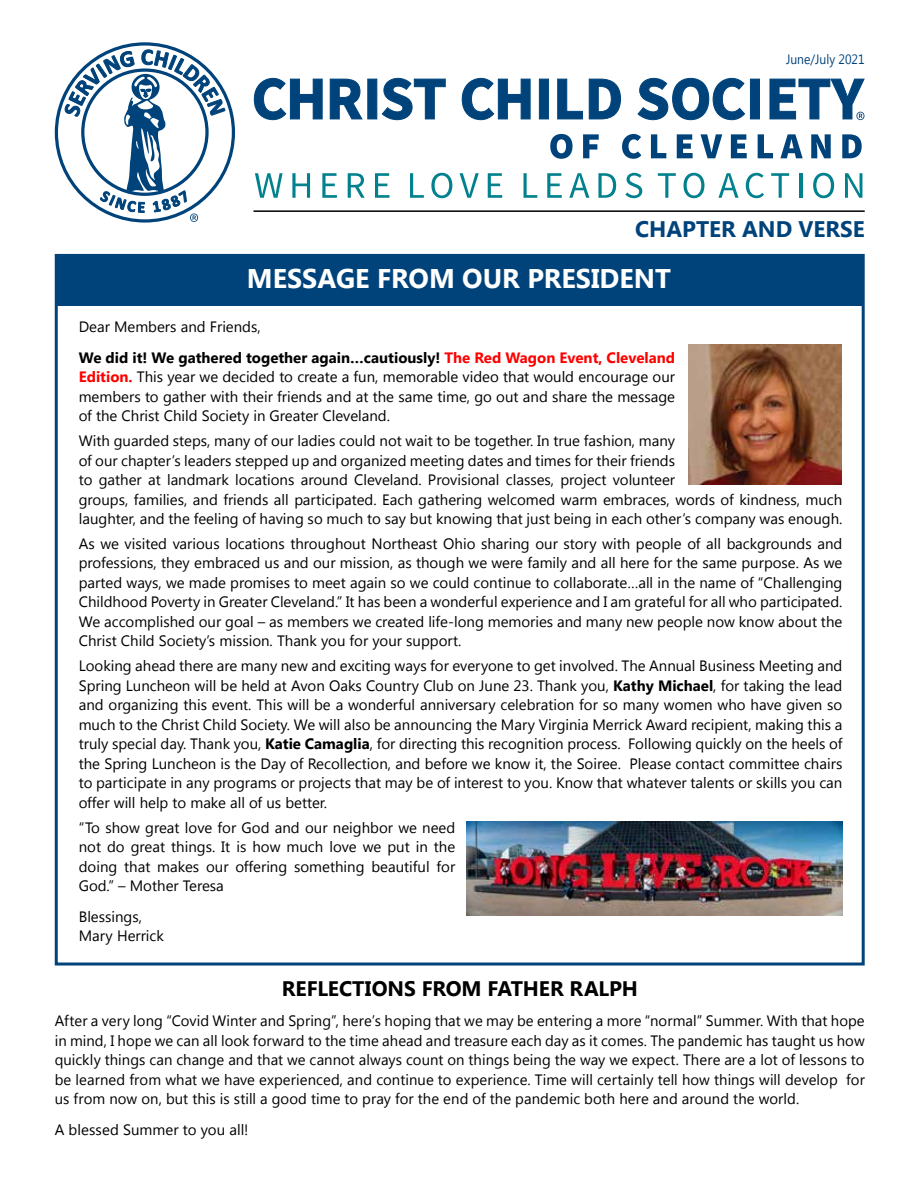
<style>
.page{position:relative;width:918px;height:1188px;background:#fff}
.page>*{position:absolute;margin:0;border:0;box-sizing:border-box;transform-origin:0 0}
.t1{font:700 27px "Segoe UI";color:#fff}
.t2{font:700 22.5px "Segoe UI";color:#00437b}
.t3{font:700 21px "Segoe UI";letter-spacing:-.005em;color:#000}
.t4{font:15px/19.5px "Segoe UI";color:#000;text-align:justify}
.t5{font:700 15px/30.3px "Segoe UI";color:#000}
.t6{font:13.5px "Segoe UI";color:#00437b;scale:.9 1}
.s1{font-weight:400}
.s2{color:#f00}
.s3{font-weight:700;color:#f00}
.s4{font-weight:700}
</style>
<div class="page">
<div style="left:56px;top:254px;width:808px;height:51px;background:#00437b"></div>
<svg style="left:253px;top:77px;width:70px;height:44px"></svg>
<svg style="left:329px;top:78px;width:34px;height:42px"></svg>
<div style="left:367px;top:79px;width:10px;height:40px;background:#00437b;border:1px solid #00437b"></div>
<svg style="left:381px;top:77px;width:65px;height:44px"></svg>
<svg style="left:461px;top:77px;width:70px;height:44px"></svg>
<div style="left:539px;top:79px;width:10px;height:40px;background:#00437b"></div>
<svg style="left:557px;top:78px;width:64px;height:42px"></svg>
<svg style="left:637px;top:77px;width:108px;height:44px"></svg>
<div style="left:750px;top:79px;width:10px;height:40px;background:#00437b"></div>
<svg style="left:255px;top:173px;width:28px;height:25px"></svg>
<svg style="left:292px;top:173px;width:18px;height:25px"></svg>
<svg style="left:322px;top:173px;width:15px;height:25px"></svg>
<svg style="left:348px;top:173px;width:17px;height:25px"></svg>
<svg style="left:375px;top:173px;width:15px;height:25px"></svg>
<svg style="left:410px;top:173px;width:14px;height:25px"></svg>
<svg style="left:431px;top:173px;width:21px;height:25px"></svg>
<svg style="left:460px;top:173px;width:19px;height:25px"></svg>
<svg style="left:488px;top:173px;width:14px;height:25px"></svg>
<svg style="left:524px;top:173px;width:13px;height:25px"></svg>
<svg style="left:547px;top:173px;width:15px;height:25px"></svg>
<svg style="left:569px;top:173px;width:20px;height:25px"></svg>
<svg style="left:598px;top:173px;width:18px;height:25px"></svg>
<svg style="left:625px;top:173px;width:17px;height:25px"></svg>
<svg style="left:658px;top:173px;width:18px;height:25px"></svg>
<svg style="left:684px;top:173px;width:20px;height:25px"></svg>
<svg style="left:718px;top:173px;width:21px;height:25px"></svg>
<svg style="left:746px;top:173px;width:18px;height:25px"></svg>
<svg style="left:771px;top:173px;width:18px;height:25px"></svg>
<hr style="left:799px;top:173px;width:3px;height:25px;background:#00818d">
<svg style="left:813px;top:173px;width:21px;height:25px"></svg>
<svg style="left:845px;top:173px;width:17px;height:25px"></svg>
<svg style="left:550px;top:134px;width:23px;height:25px"></svg>
<svg style="left:583px;top:134px;width:16px;height:24px"></svg>
<svg style="left:622px;top:134px;width:19px;height:25px"></svg>
<svg style="left:651px;top:134px;width:15px;height:24px"></svg>
<svg style="left:677px;top:134px;width:16px;height:24px"></svg>
<svg style="left:700px;top:134px;width:22px;height:24px"></svg>
<svg style="left:731px;top:134px;width:16px;height:24px"></svg>
<svg style="left:758px;top:134px;width:15px;height:24px"></svg>
<svg style="left:780px;top:134px;width:23px;height:24px"></svg>
<svg style="left:811px;top:134px;width:20px;height:24px"></svg>
<svg style="left:842px;top:134px;width:20px;height:24px"></svg>
<svg style="left:55px;top:42px;width:180px;height:181px"></svg>
<svg style="left:769px;top:78px;width:96px;height:42px"></svg>
<hr style="left:253px;top:210px;width:612px;height:2px;background:#000">
<img style="left:689px;top:345px;width:152px;height:139px">
<img style="left:466px;top:822px;width:376px;height:93px">
<p class="t6" style="left:786px;top:49px;width:89px">June/July 2021</p>
<h2 class="t2" style="left:635px;top:213px;width:231px">CHAPTER AND VERSE</h2>
<h1 class="t1" style="left:247px;top:260px;width:426px">MESSAGE FROM OUR PRESIDENT</h1>
<p class="t5" style="left:79px;top:311px;width:598px"><span class="s1">Dear Members and Friends,<br></span>We did it! We gathered together again…cautiously! <span class="s2">The Red Wagon Event, Cleveland</span></p>
<p class="t4" style="left:79px;top:366px;width:598px"><span class="s3">Edition.</span> This year we decided to create a fun, memorable video that would encourage our members to gather with their friends and at the same time, go out and share the message of the Christ Child Society in Greater Cleveland.</p>
<p class="t4" style="left:79px;top:430px;width:765px;text-align:left">With guarded steps, many of our ladies could not wait to be together. In true fashion, many<br>of our chapter’s leaders stepped up and organized meeting dates and times for their friends<br>to gather at landmark locations around Cleveland. Provisional classes, project volunteer<br>groups, families, and friends all participated. Each gathering welcomed warm embraces, words of kindness, much laughter, and the feeling of having so much to say but knowing that just being in each other’s company was enough.</p>
<p class="t4" style="left:79px;top:533px;width:765px">As we visited various locations throughout Northeast Ohio sharing our story with people of all backgrounds and professions, they embraced us and our mission, as though we were family and all here for the same purpose. As we parted ways, we made promises to meet again so we could continue to collaborate…all in the name of “Challenging Childhood Poverty in Greater Cleveland.” It has been a wonderful experience and I am grateful for all who participated.<br>We accomplished our goal – as members we created life-long memories and many new people now know about the Christ Child Society’s mission. Thank you for your support.</p>
<p class="t4" style="left:79px;top:656px;width:765px">Looking ahead there are many new and exciting ways for everyone to get involved. The Annual Business Meeting and Spring Luncheon will be held at Avon Oaks Country Club on June 23. Thank you, <span class="s4">Kathy Michael</span>, for taking the lead and organizing this event. This will be a wonderful anniversary celebration for so many women who have given so much to the Christ Child Society. We will also be announcing the Mary Virginia Merrick Award recipient, making this a truly special day. Thank you, <span class="s4">Katie Camaglia</span>, for directing this recognition process. Following quickly on the heels of the Spring Luncheon is the Day of Recollection, and before we know it, the Soiree. Please contact committee chairs to participate in any programs or projects that may be of interest to you. Know that whatever talents or skills you can offer will help to make all of us better.</p>
<p class="t4" style="left:79px;top:817px;width:378px">“To show great love for God and our neighbor we need not do great things. It is how much love we put in the doing that makes our offering something beautiful for God.” – Mother Teresa</p>
<p class="t4" style="left:79px;top:906px;width:87px">Blessings,<br>Mary Herrick</p>
<h3 class="t3" style="left:282px;top:974px;width:358px">REFLECTIONS FROM FATHER RALPH</h3>
<p class="t4" style="left:55px;top:1011px;width:812px">After a very long “Covid Winter and Spring”, here’s hoping that we may be entering a more “normal” Summer. With that hope in mind, I hope we can all look forward to the time ahead and treasure each day as it comes. The pandemic has taught us how quickly things can change and that we cannot always count on things being the way we expect. There are a lot of lessons to be learned from what we have experienced, and continue to experience. Time will certainly tell how things will develop for us from now on, but this is still a good time to pray for the end of the pandemic both here and around the world.</p>
<p class="t4" style="left:55px;top:1119px;width:195px">A blessed Summer to you all!</p>
</div>
